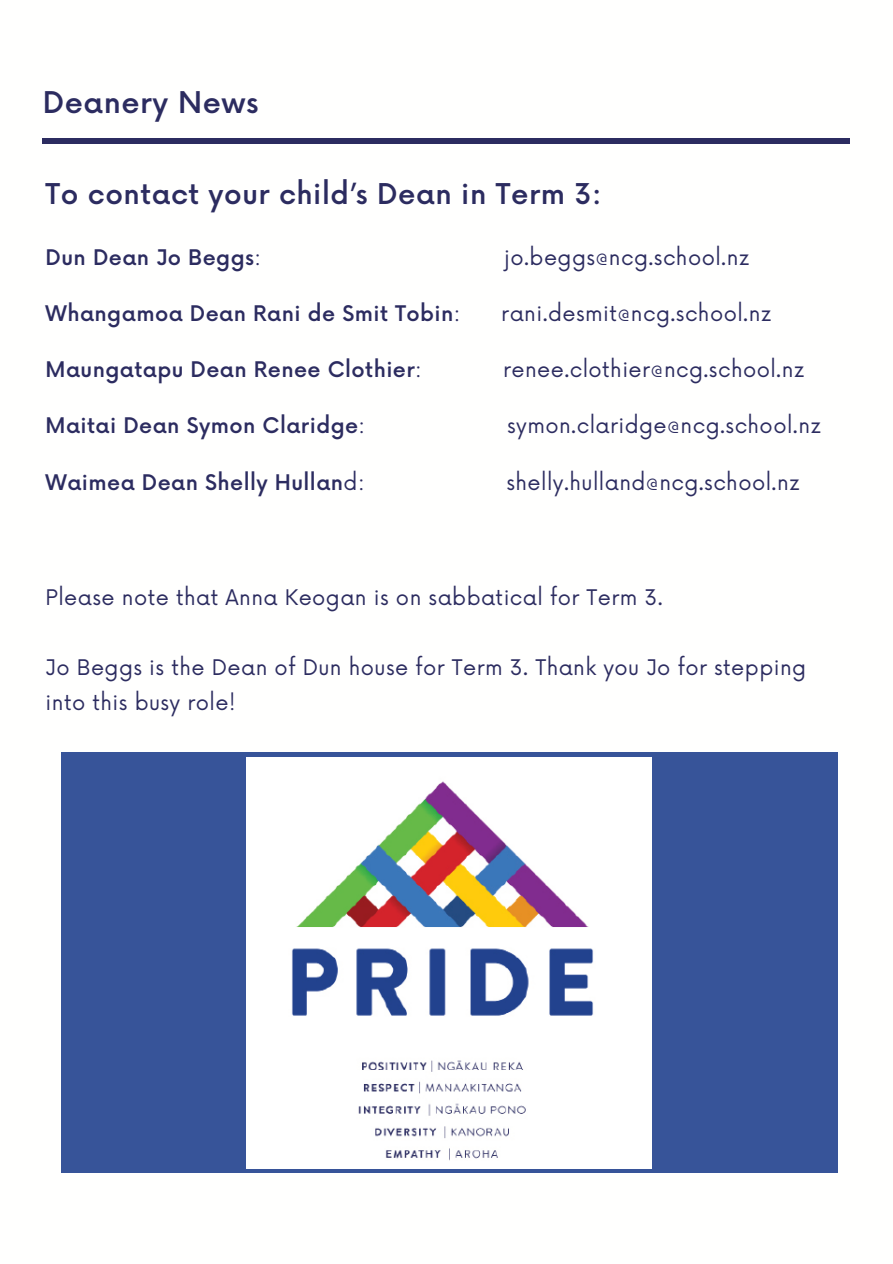
<style>
.page{position:relative;width:893px;height:1264px;background:#fff}
.page>*{position:absolute;margin:0;border:0;box-sizing:border-box;transform-origin:0 0}
.t1{font:500 29.25px "Now";letter-spacing:.02em;color:#2c2c60}
.t2{font:500 27.9px "Now";letter-spacing:.02em;color:#2c2c60}
.t3{font:21px/34.8px "Now";letter-spacing:.02em;color:#2c2c60}
.t4{font:500 21px "Now";letter-spacing:.02em;color:#2c2c60}
.s1{font-weight:400}
</style>
<div class="page">
<div style="left:43px;top:138px;width:806px;height:6px;background:#2c2c60"></div>
<div style="left:61px;top:752px;width:776px;height:421px;background:#375499"></div>
<img style="left:247px;top:757px;width:404px;height:411px">
<p class="t1" style="left:43px;top:86px;width:217px">Deanery News</p>
<p class="t2" style="left:46px;top:179px;width:557px">To contact your child’s Dean in Term 3:</p>
<p class="t4" style="left:46px;top:246px;width:217px">Dun Dean Jo Beggs<span class="s1">:</span></p>
<p class="t3" style="left:504px;top:241px;width:247px">jo.beggs@ncg.school.nz</p>
<p class="t4" style="left:46px;top:302px;width:416px">Whangamoa Dean Rani de Smit Tobin<span class="s1">:</span></p>
<p class="t3" style="left:501px;top:297px;width:272px">rani.desmit@ncg.school.nz</p>
<p class="t4" style="left:46px;top:358px;width:377px">Maungatapu Dean Renee Clothier<span class="s1">:</span></p>
<p class="t3" style="left:503px;top:353px;width:303px">renee.clothier@ncg.school.nz</p>
<p class="t4" style="left:46px;top:414px;width:321px">Maitai Dean Symon Claridge<span class="s1">:</span></p>
<p class="t3" style="left:507px;top:409px;width:315px">symon.claridge@ncg.school.nz</p>
<p class="t4" style="left:46px;top:470px;width:320px">Waimea Dean Shelly Hullan<span class="s1">d:</span></p>
<p class="t3" style="left:506px;top:465px;width:295px">shelly.hulland@ncg.school.nz</p>
<p class="t3" style="left:46px;top:581px;width:618px">Please note that Anna Keogan is on sabbatical for Term 3.</p>
<p class="t3" style="left:46px;top:651px;width:762px">Jo Beggs is the Dean of Dun house for Term 3. Thank you Jo for stepping into this busy role!</p>
</div>
